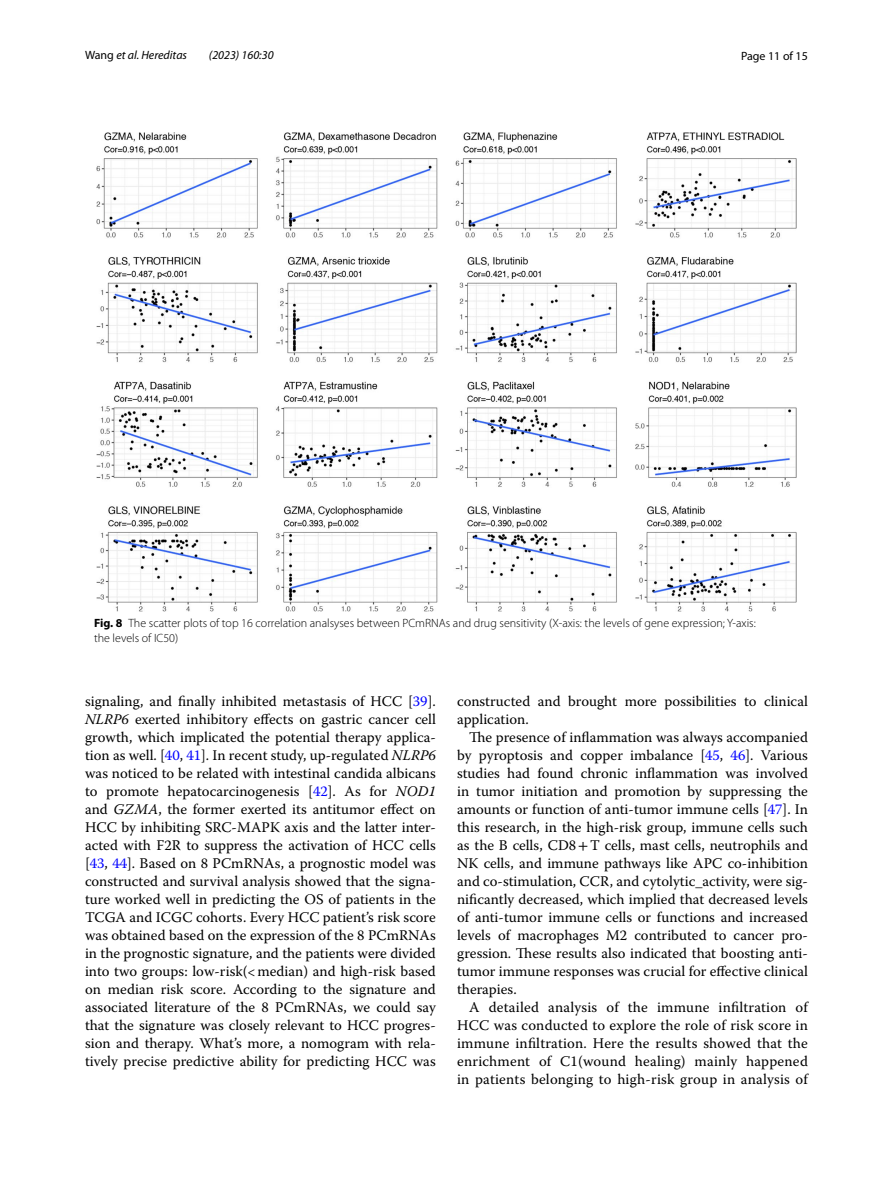
<style>
.page{position:relative;width:893px;height:1187px;background:#fff}
.page>*{position:absolute;margin:0;border:0;box-sizing:border-box;transform-origin:0 0}
.t1{font:14.7px/18px "Warnock Pro";color:#000;text-align:justify}
.t2{font:300 12px/15px "Myriad Pro";color:#000}
.t3{font:italic 12px "Myriad Pro";color:#000}
.t4{font:12px "Myriad Pro";color:#000}
.s1{font-style:normal}
.s2{font-weight:700}
.s3{color:#00f}
.s4{font-style:italic}
.s5{font-family:"STIX"}
</style>
<div class="page">
<img style="left:96px;top:133px;width:701px;height:478px">
<p class="t3" style="left:85px;top:48px;width:104px"><span class="s1">Wang</span> et al. Hereditas</p>
<p class="t3" style="left:209px;top:48px;width:66px">(2023) 160:30</p>
<p class="t4" style="left:741px;top:48px;width:68px">Page 11 of 15</p>
<p class="t2" style="left:94px;top:615px;width:663px"><span class="s2">Fig. 8</span> The scatter plots of top 16 correlation analsyses between PCmRNAs and drug sensitivity (X-axis: the levels of gene expression; Y-axis: the levels of IC50)</p>
<p class="t1" style="left:85px;top:692px;width:352px">signaling, and finally inhibited metastasis of HCC [<span class="s3">39</span>].<br><span class="s4">NLRP6</span> exerted inhibitory effects on gastric cancer cell growth, which implicated the potential therapy applica&shy;tion as well. [<span class="s3">40</span>, <span class="s3">41</span>]. In recent study, up-regulated <span class="s4">NLRP6 </span>was noticed to be related with intestinal candida albicans to promote hepatocarcinogenesis [<span class="s3">42</span>]. As for <span class="s4">NOD1 </span>and <span class="s4">GZMA</span>, the former exerted its antitumor effect on HCC by inhibiting SRC-MAPK axis and the latter inter&shy;acted with F2R to suppress the activation of HCC cells [<span class="s3">43</span>, <span class="s3">44</span>]. Based on 8 PCmRNAs, a prognostic model was constructed and survival analysis showed that the signa&shy;ture worked well in predicting the OS of patients in the TCGA and ICGC cohorts. Every HCC patient’s risk score was obtained based on the expression of the 8 PCmRNAs in the prognostic signature, and the patients were divided into two groups: low-risk(&lt;median) and high-risk based on median risk score. According to the signature and associated literature of the 8 PCmRNAs, we could say that the signature was closely relevant to HCC progres&shy;sion and therapy. What’s more, a nomogram with rela&shy;tively precise predictive ability for predicting HCC was</p>
<p class="t1" style="left:457px;top:692px;width:352px">constructed and brought more possibilities to clinical application.</p>
<p class="t1" style="left:457px;top:728px;width:352px;text-indent:12px">The presence of inflammation was always accompanied by pyroptosis and copper imbalance [<span class="s3">45</span>, <span class="s3">46</span>]. Various studies had found chronic inflammation was involved in tumor initiation and promotion by suppressing the amounts or function of anti-tumor immune cells [<span class="s3">47</span>]. In this research, in the high-risk group, immune cells such as the B cells, CD8<span class="s5">+</span>T cells, mast cells, neutrophils and NK cells, and immune pathways like APC co-inhibition and co-stimulation, CCR, and cytolytic_activity, were sig&shy;nificantly decreased, which implied that decreased levels of anti-tumor immune cells or functions and increased levels of macrophages M2 contributed to cancer pro&shy;gression. These results also indicated that boosting anti&shy;tumor immune responses was crucial for effective clinical therapies.</p>
<p class="t1" style="left:457px;top:998px;width:352px;text-indent:12px">A detailed analysis of the immune infiltration of HCC was conducted to explore the role of risk score in immune infiltration. Here the results showed that the enrichment of C1(wound healing) mainly happened in patients belonging to high-risk group in analysis of</p>
</div>
